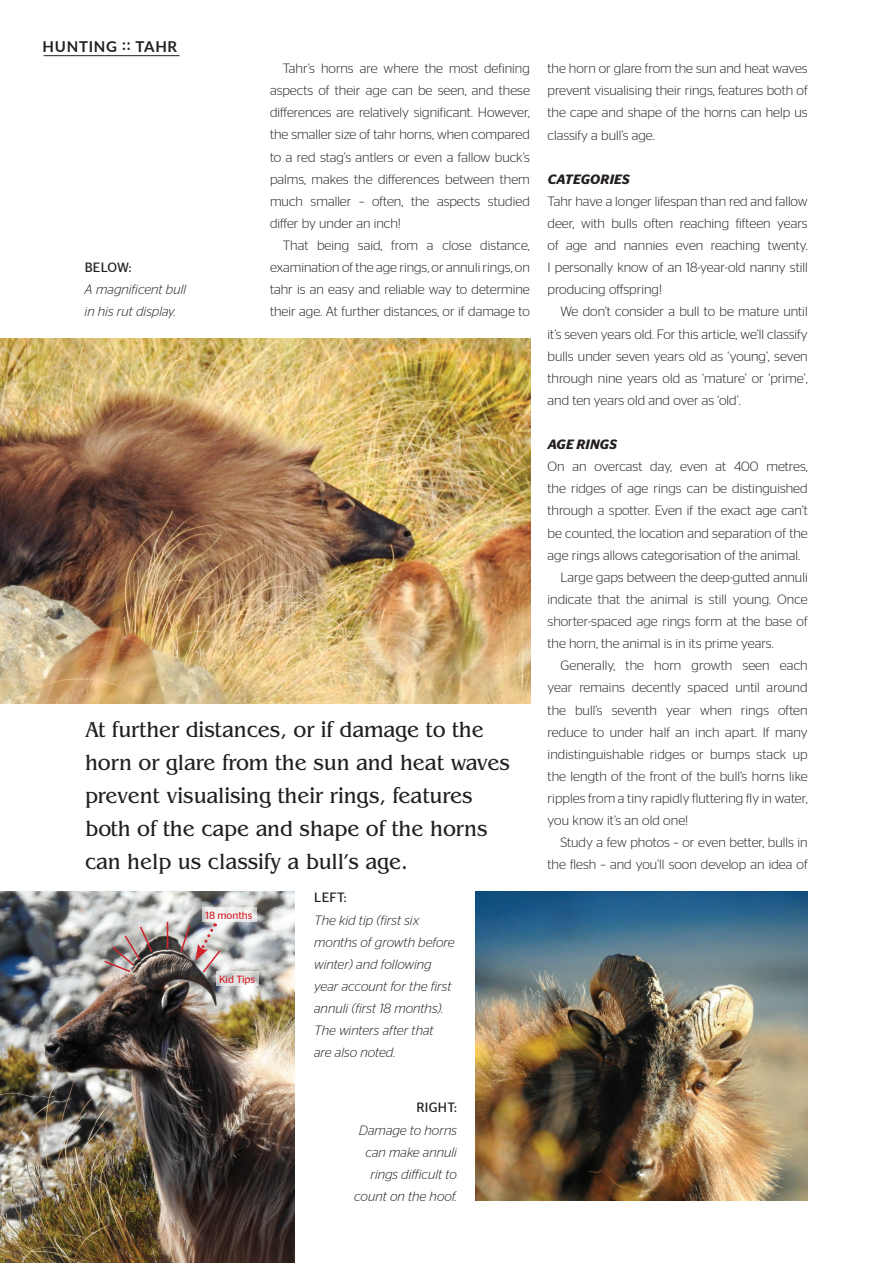
<style>
.page{position:relative;width:893px;height:1263px;background:#fff}
.page>*{position:absolute;margin:0;border:0;box-sizing:border-box;transform-origin:0 0}
.t1{font:22.5px/33.2px "Benguiat Pro ITC";letter-spacing:-.005em;color:#231f20;scale:.93 1}
.t2{font:700 15px "Lato";letter-spacing:.05em;color:#231f20}
.t3{font:300 13.5px/22px "Stag Sans";color:#231f20;text-align:justify}
.t4{font:italic 300 13.5px/22px "Stag Sans";color:#231f20}
.t5{font:italic 600 13.5px "Stag Sans";letter-spacing:.02em;color:#231f20}
.t6{font:13.5px "Stag Sans";letter-spacing:.02em;color:#231f20}
.t7{font:10.5px "Stag Sans";color:#d1232a}
</style>
<div class="page">
<img style="left:0;top:338px;width:530px;height:365px">
<img style="left:0;top:891px;width:295px;height:372px">
<img style="left:476px;top:891px;width:332px;height:310px">
<hr style="left:44px;top:55px;width:136px;height:1px;background:#231f20">
<svg style="left:103px;top:925px;width:51px;height:48px;background:#a19492"></svg>
<svg style="left:167px;top:922px;width:1px;height:27px"></svg>
<svg style="left:179px;top:923px;width:43px;height:51px;background:#ae9fa0"></svg>
<svg style="left:202px;top:907px;width:54px;height:15px"></svg>
<svg style="left:216px;top:971px;width:42px;height:15px"></svg>
<p class="t2" style="left:43px;top:35px;width:136px">HUNTING :: TAHR</p>
<p class="t6" style="left:85px;top:260px;width:48px">BELOW:</p>
<p class="t4" style="left:85px;top:278px;width:103px">A magnificent bull in his rut display.</p>
<p class="t3" style="left:270px;top:57px;width:261px;text-indent:13px">Tahr’s horns are where the most defining aspects of their age can be seen, and these differences are relatively significant. However, the smaller size of tahr horns, when compared to a red stag’s antlers or even a fallow buck’s palms, makes the differences between them much smaller – often, the aspects studied differ by under an inch!</p>
<p class="t3" style="left:270px;top:234px;width:261px;text-indent:13px">That being said, from a close distance, examination of the age rings, or annuli rings, on tahr is an easy and reliable way to determine their age. At further distances, or if damage to</p>
<h1 class="t1" style="left:85px;top:713px;width:458px">At further distances, or if damage to the horn or glare from the sun and heat waves prevent visualising their rings, features both of the cape and shape of the horns can help us classify a bull’s age.</h1>
<p class="t6" style="left:314px;top:890px;width:34px">LEFT:</p>
<p class="t4" style="left:314px;top:908px;width:142px">The kid tip (first six months of growth before winter) and following year account for the first annuli (first 18 months).<br>The winters after that<br>are also noted.</p>
<p class="t7" style="left:206px;top:909px;width:48px">18 months</p>
<p class="t7" style="left:219px;top:973px;width:38px">Kid Tips</p>
<p class="t3" style="left:548px;top:57px;width:262px">the horn or glare from the sun and heat waves prevent visualising their rings, features both of the cape and shape of the horns can help us classify a bull’s age.</p>
<p class="t5" style="left:548px;top:171px;width:83px">CATEGORIES</p>
<p class="t3" style="left:548px;top:190px;width:262px">Tahr have a longer lifespan than red and fallow deer, with bulls often reaching fifteen years of age and nannies even reaching twenty.<br>I personally know of an 18-year-old nanny still producing offspring!</p>
<p class="t3" style="left:548px;top:300px;width:262px;text-indent:13px">We don’t consider a bull to be mature until it’s seven years old. For this article, we’ll classify bulls under seven years old as ‘young’, seven through nine years old as ‘mature’ or ‘prime’, and ten years old and over as ‘old’.</p>
<p class="t5" style="left:548px;top:437px;width:71px">AGE RINGS</p>
<p class="t3" style="left:548px;top:455px;width:262px">On an overcast day, even at 400 metres,</p>
<p class="t3" style="left:548px;top:477px;width:262px">the ridges of age rings can be distinguished</p>
<p class="t3" style="left:548px;top:500px;width:262px">through a spotter. Even if the exact age can’t</p>
<p class="t3" style="left:548px;top:522px;width:262px">be counted, the location and separation of the</p>
<p class="t3" style="left:548px;top:544px;width:254px">age rings allows categorisation of the animal.</p>
<p class="t3" style="left:560px;top:566px;width:249px">Large gaps between the deep-gutted annuli</p>
<p class="t3" style="left:548px;top:588px;width:262px">indicate that the animal is still young. Once</p>
<p class="t3" style="left:548px;top:610px;width:261px">shorter-spaced age rings form at the base of</p>
<p class="t3" style="left:548px;top:632px;width:228px">the horn, the animal is in its prime years.</p>
<p class="t3" style="left:560px;top:654px;width:249px">Generally, the horn growth seen each</p>
<p class="t3" style="left:548px;top:676px;width:262px">year remains decently spaced until around</p>
<p class="t3" style="left:548px;top:699px;width:262px">the bull’s seventh year when rings often</p>
<p class="t3" style="left:548px;top:721px;width:262px">reduce to under half an inch apart. If many</p>
<p class="t3" style="left:548px;top:743px;width:262px">indistinguishable ridges or bumps stack up</p>
<p class="t3" style="left:548px;top:765px;width:262px">the length of the front of the bull’s horns like</p>
<p class="t3" style="left:548px;top:787px;width:262px">ripples from a tiny rapidly fluttering fly in water,</p>
<p class="t3" style="left:548px;top:809px;width:142px">you know it’s an old one!</p>
<p class="t3" style="left:560px;top:831px;width:249px">Study a few photos – or even better, bulls in</p>
<p class="t3" style="left:548px;top:853px;width:261px">the flesh – and you’ll soon develop an idea of</p>
<p class="t6" style="left:416px;top:1100px;width:42px">RIGHT:</p>
<p class="t4" style="left:354px;top:1119px;width:104px;text-align:right">Damage to horns can make annuli rings difficult to count on the hoof.</p>
</div>
